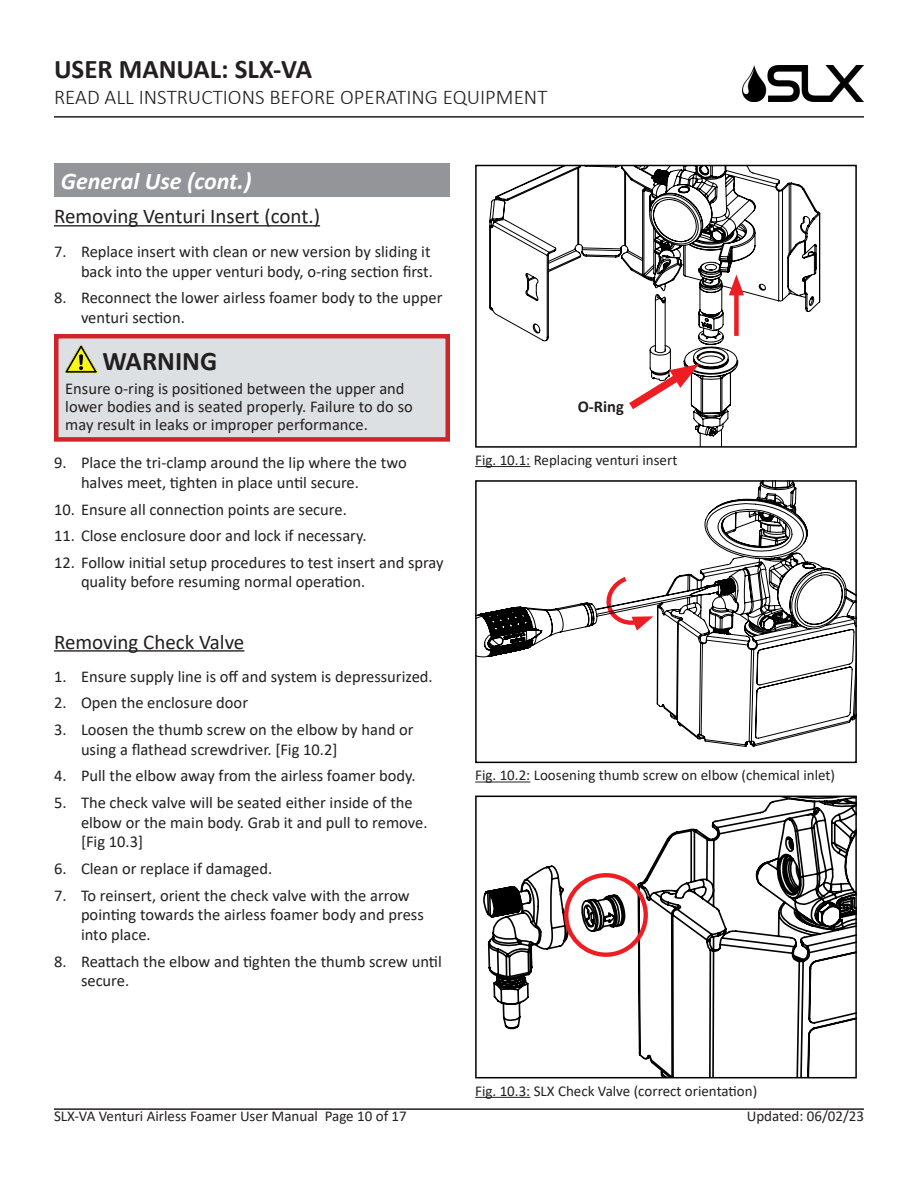
<style>
.page{position:relative;width:918px;height:1188px;background:#fff}
.page>*{position:absolute;margin:0;border:0;box-sizing:border-box;transform-origin:0 0}
.Note_Caution_Warning{font:700 27px "Calibri";color:#231f20}
.Topic_Header{font:italic 700 24px "Calibri";color:#fff}
.Paragraph_body_1{font:21px "Calibri";color:#231f20}
.t1{font:300 21px "Calibri";color:#231f20}
.Paragraph_body_1-2{font:16.5px/19.8px "Calibri";color:#231f20}
.Paragraph_Header_1{font:700 16.5px "Calibri";color:#231f20}
.t2{font:15px "Calibri";color:#231f20}
</style>
<div class="page">
<hr style="left:54px;top:1108px;width:810px;height:2px;background:#231f20">
<hr style="left:54px;top:116px;width:810px;height:2px;background:#231f20">
<img style="left:742px;top:65px;width:122px;height:37px">
<div style="left:54px;top:163px;width:396px;height:34px;background:#939598"></div>
<hr style="left:475px;top:466px;width:55px;height:1px;background:#231f20">
<svg style="left:489px;top:168px;width:332px;height:277px"></svg>
<div style="left:475px;top:165px;width:382px;height:283px;border:2px solid #000"></div>
<div style="left:734px;top:287px;width:5px;height:49px;background:#ee1d23"></div>
<svg style="left:729px;top:275px;width:15px;height:20px"></svg>
<hr style="left:54px;top:225px;width:266px;height:2px;background:#231f20">
<hr style="left:54px;top:650px;width:190px;height:2px;background:#231f20">
<hr style="left:475px;top:782px;width:55px;height:1px;background:#231f20">
<svg style="left:478px;top:483px;width:376px;height:264px"></svg>
<div style="left:475px;top:480px;width:382px;height:283px;border:2px solid #000"></div>
<hr style="left:475px;top:1097px;width:55px;height:1px;background:#231f20">
<svg style="left:483px;top:799px;width:371px;height:276px"></svg>
<div style="left:475px;top:796px;width:382px;height:282px;border:2px solid #000"></div>
<div style="left:564px;top:873px;width:84px;height:84px;border:4px solid #ee1d23;border-radius:50%"></div>
<div style="left:56px;top:336px;width:392px;height:103px;background:#dde0e2"></div>
<img style="left:65px;top:345px;width:31px;height:27px">
<div style="left:54px;top:334px;width:396px;height:108px;border:4px solid #d1232a"></div>
<svg style="left:621px;top:363px;width:78px;height:53px"></svg>
<h1 class="Note_Caution_Warning" style="left:54px;top:50px;width:260px">USER MANUAL: SLX-VA</h1>
<p class="t1" style="left:54px;top:84px;width:495px">READ ALL INSTRUCTIONS BEFORE OPERATING EQUIPMENT</p>
<p class="Topic_Header" style="left:61px;top:164px;width:192px">General Use (cont.)</p>
<p class="Paragraph_body_1" style="left:54px;top:202px;width:268px">Removing Venturi Insert (cont.)</p>
<p class="Paragraph_body_1-2" style="left:54px;top:241px;width:380px;text-align:right">7. Replace insert with clean or new version by sliding it back into the upper venturi body, o-ring section first.</p>
<p class="Paragraph_body_1-2" style="left:81px;top:287px;width:363px;text-indent:-27px">8. Reconnect the lower airless foamer body to the upper venturi section.</p>
<p class="Note_Caution_Warning" style="left:102px;top:342px;width:116px">WARNING</p>
<p class="Paragraph_body_1-2" style="left:65px;top:380px;width:349px;line-height:18px">Ensure o-ring is positioned between the upper and lower bodies and is seated properly. Failure to do so may result in leaks or improper performance.</p>
<p class="Paragraph_body_1-2" style="left:81px;top:452px;width:327px;text-indent:-27px">9. Place the tri-clamp around the lip where the two halves meet, tighten in place until secure.</p>
<p class="Paragraph_body_1-2" style="left:54px;top:499px;width:294px">10. Ensure all connection points are secure.</p>
<p class="Paragraph_body_1-2" style="left:54px;top:525px;width:314px">11. Close enclosure door and lock if necessary.</p>
<p class="Paragraph_body_1-2" style="left:81px;top:552px;width:364px;text-indent:-27px">12. Follow initial setup procedures to test insert and spray quality before resuming normal operation.</p>
<p class="Paragraph_body_1" style="left:54px;top:627px;width:192px">Removing Check Valve</p>
<p class="Paragraph_body_1-2" style="left:54px;top:666px;width:380px">1. Ensure supply line is off and system is depressurized.</p>
<p class="Paragraph_body_1-2" style="left:54px;top:693px;width:196px">2. Open the enclosure door</p>
<p class="Paragraph_body_1-2" style="left:81px;top:719px;width:334px;text-indent:-27px">3. Loosen the thumb screw on the elbow by hand or using a flathead screwdriver. [Fig 10.2]</p>
<p class="Paragraph_body_1-2" style="left:54px;top:765px;width:363px">4. Pull the elbow away from the airless foamer body.</p>
<p class="Paragraph_body_1-2" style="left:81px;top:792px;width:348px;text-indent:-27px">5. The check valve will be seated either inside of the elbow or the main body. Grab it and pull to remove. [Fig 10.3]</p>
<p class="Paragraph_body_1-2" style="left:54px;top:858px;width:220px">6. Clean or replace if damaged.</p>
<p class="Paragraph_body_1-2" style="left:81px;top:885px;width:344px;text-indent:-27px">7. To reinsert, orient the check valve with the arrow pointing towards the airless foamer body and press into place.</p>
<p class="Paragraph_body_1-2" style="left:81px;top:951px;width:362px;text-indent:-27px">8. Reattach the elbow and tighten the thumb screw until secure.</p>
<p class="Paragraph_Header_1" style="left:578px;top:395px;width:48px">O-Ring</p>
<p class="t2" style="left:475px;top:449px;width:204px">Fig. 10.1: Replacing venturi insert</p>
<p class="t2" style="left:475px;top:765px;width:362px">Fig. 10.2: Loosening thumb screw on elbow (chemical inlet)</p>
<p class="t2" style="left:475px;top:1080px;width:284px">Fig. 10.3: SLX Check Valve (correct orientation)</p>
<p class="t2" style="left:54px;top:1106px;width:354px">SLX-VA Venturi Airless Foamer User Manual Page 10 of 17</p>
<p class="t2" style="left:747px;top:1106px;width:119px">Updated: 06/02/23</p>
</div>
